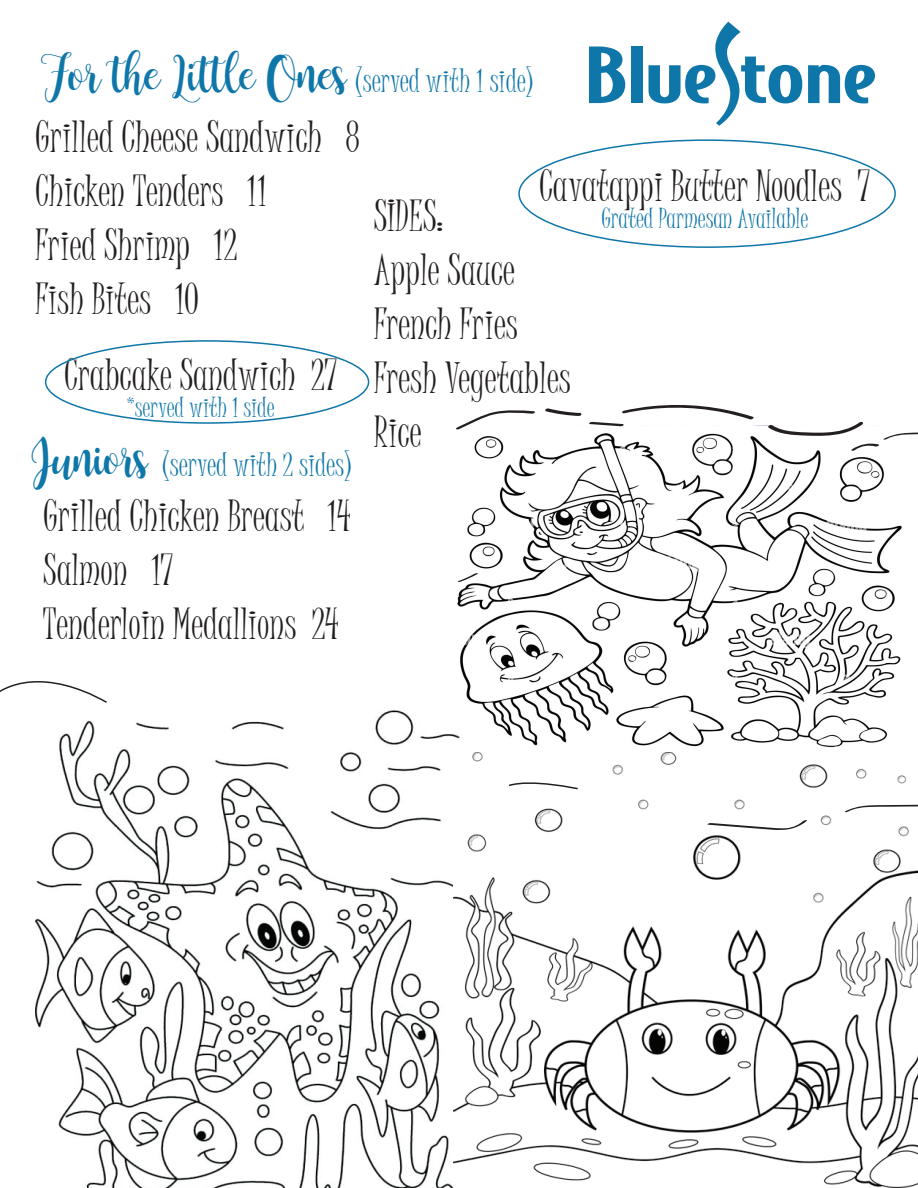
<style>
.page{position:relative;width:918px;height:1188px;background:#fff}
.page>*{position:absolute;margin:0;border:0;box-sizing:border-box;transform-origin:0 0}
.t1{font:42px/54px "Juice ITC";color:#231f20}
.t2{font:31.5px "Juice ITC";color:#0e76a9}
.t3{font:27px "Juice ITC";color:#0e76a9}
.s1{font-family:"Buttercup Sample";font-size:42px}
</style>
<div class="page">
<img style="left:457px;top:425px;width:445px;height:328px">
<svg style="left:589px;top:47px;width:36px;height:56px"></svg>
<div style="left:631px;top:47px;width:12px;height:56px;background:#0f76a9"></div>
<svg style="left:808px;top:65px;width:67px;height:38px"></svg>
<svg style="left:649px;top:22px;width:153px;height:104px"></svg>
<div style="left:45px;top:340px;width:324px;height:84px;border:2px solid #0e76a9;border-radius:50%"></div>
<svg style="left:458px;top:573px;width:20px;height:9px"></svg>
<svg style="left:456px;top:410px;width:79px;height:20px"></svg>
<svg style="left:545px;top:408px;width:37px;height:8px"></svg>
<svg style="left:589px;top:405px;width:166px;height:21px"></svg>
<svg style="left:767px;top:422px;width:151px;height:29px"></svg>
<svg style="left:0;top:681px;width:107px;height:22px"></svg>
<img style="left:35px;top:710px;width:439px;height:478px">
<img style="left:453px;top:753px;width:465px;height:435px">
<svg style="left:507px;top:779px;width:72px;height:11px"></svg>
<svg style="left:707px;top:820px;width:101px;height:10px"></svg>
<svg style="left:844px;top:805px;width:74px;height:7px"></svg>
<p class="t2" style="left:40px;top:63px;width:495px"><span class="s1">For the Little Ones</span> (served with 1 side)</p>
<p class="t1" style="left:35px;top:111px;width:326px">Grilled Cheese Sandwich 8<br>Chicken Tenders 11<br>Fried Shrimp 12<br>Fish Bites 10</p>
<p class="t1" style="left:539px;top:160px;width:333px">Cavatappi Butter Noodles 7</p>
<p class="t1" style="left:374px;top:190px;width:71px">SIDES:</p>
<p class="t3" style="left:601px;top:203px;width:208px">Grated Parmesan Available</p>
<p class="t1" style="left:374px;top:244px;width:198px">Apple Sauce<br>French Fries<br>Fresh Vegetables<br>Rice</p>
<p class="t1" style="left:64px;top:349px;width:275px">Crabcake Sandwich 27</p>
<p class="t3" style="left:127px;top:392px;width:149px">*served with 1 side</p>
<p class="t2" style="left:32px;top:447px;width:322px"><span class="s1">Juniors</span> (served with 2 sides)</p>
<p class="t1" style="left:43px;top:490px;width:309px">Grilled Chicken Breast 14<br>Salmon 17<br>Tenderloin Medallions 24</p>
</div>
